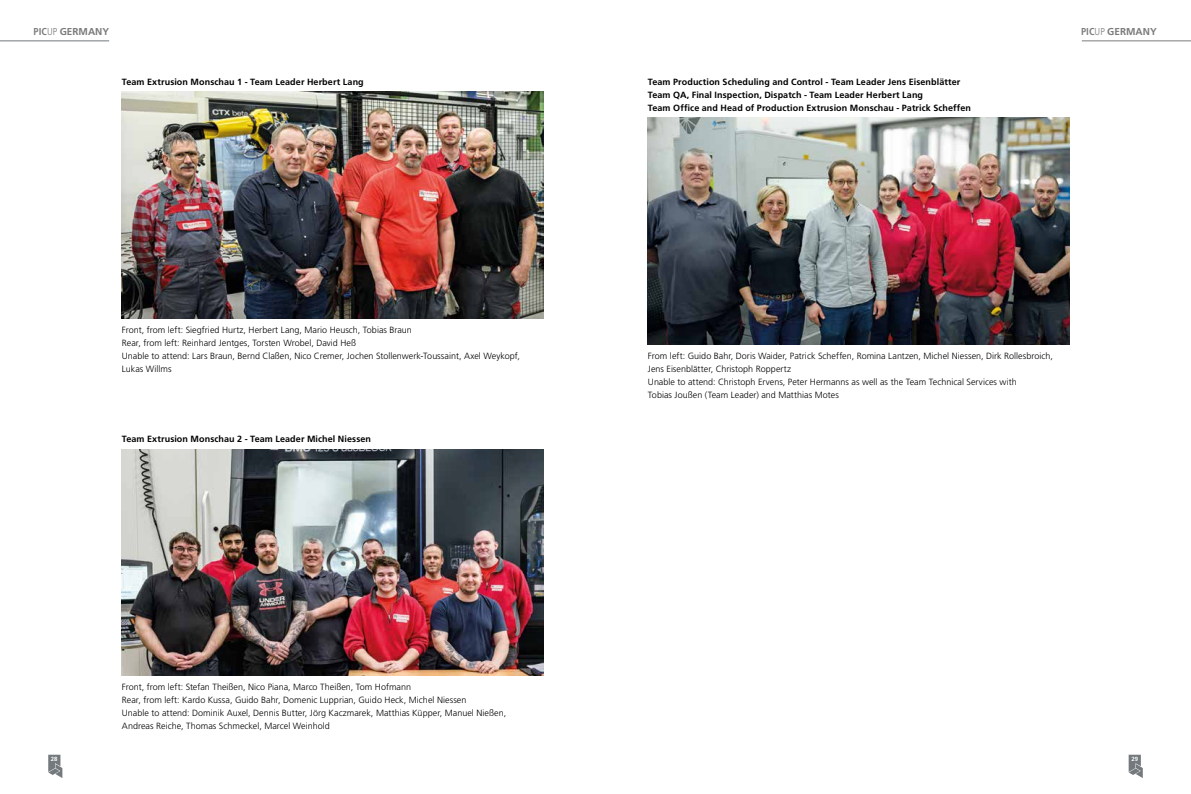
<style>
.page{position:relative;width:1191px;height:794px;background:#fff}
.page>*{position:absolute;margin:0;border:0;box-sizing:border-box;transform-origin:0 0}
.t1{font:700 10px "Frutiger LT Std";color:#7c7b7b}
.t2{font:300 9px/13px "Frutiger LT Std";letter-spacing:.005em;color:#000}
.t3{font:700 9px/13px "Frutiger LT Std";letter-spacing:.01em;color:#000}
.t4{font:700 6px "Frutiger LT Std";color:#fff}
.s1{font-stretch:condensed}
.s2{font-weight:300;font-stretch:condensed}
</style>
<div class="page">
<svg style="left:1128px;top:754px;width:14px;height:24px"></svg>
<svg style="left:48px;top:754px;width:14px;height:24px"></svg>
<img style="left:122px;top:449px;width:421px;height:227px">
<img style="left:122px;top:92px;width:421px;height:227px">
<img style="left:648px;top:118px;width:421px;height:227px">
<hr style="left:0;top:41px;width:109px;height:1px;background:#73797c">
<hr style="left:1081px;top:41px;width:110px;height:1px;background:#7c7b7b">
<p class="t1" style="left:34px;top:25px;width:77px"><span class="s1">PIC</span><span class="s2">UP</span> GERMANY</p>
<p class="t1" style="left:1081px;top:25px;width:77px"><span class="s1">PIC</span><span class="s2">UP</span> GERMANY</p>
<p class="t3" style="left:122px;top:75px;width:243px">Team Extrusion Monschau 1 - Team Leader Herbert Lang</p>
<p class="t2" style="left:122px;top:323px;width:399px">Front, from left: Siegfried Hurtz, Herbert Lang, Mario Heusch, Tobias Braun<br>Rear, from left: Reinhard Jentges, Torsten Wrobel, David Heß<br>Unable to attend: Lars Braun, Bernd Claßen, Nico Cremer, Jochen Stollenwerk-Toussaint, Axel Weykopf, Lukas Willms</p>
<p class="t3" style="left:122px;top:432px;width:251px">Team Extrusion Monschau 2 - Team Leader Michel Niessen</p>
<p class="t2" style="left:122px;top:680px;width:386px">Front, from left: Stefan Theißen, Nico Piana, Marco Theißen, Tom Hofmann<br>Rear, from left: Kardo Kussa, Guido Bahr, Domenic Lupprian, Guido Heck, Michel Niessen<br>Unable to attend: Dominik Auxel, Dennis Butter, Jörg Kaczmarek, Matthias Küpper, Manuel Nießen, Andreas Reiche, Thomas Schmeckel, Marcel Weinhold</p>
<p class="t3" style="left:648px;top:75px;width:325px">Team Production Scheduling and Control - Team Leader Jens Eisenblätter<br>Team QA, Final Inspection, Dispatch - Team Leader Herbert Lang<br>Team Office and Head of Production Extrusion Monschau - Patrick Scheffen</p>
<p class="t2" style="left:648px;top:349px;width:406px">From left: Guido Bahr, Doris Waider, Patrick Scheffen, Romina Lantzen, Michel Niessen, Dirk Rollesbroich, Jens Eisenblätter, Christoph Roppertz<br>Unable to attend: Christoph Ervens, Peter Hermanns as well as the Team Technical Services with<br>Tobias Joußen (Team Leader) and Matthias Motes</p>
<p class="t4" style="left:51px;top:755px;width:8px">28</p>
<p class="t4" style="left:1131px;top:755px;width:8px">29</p>
</div>
